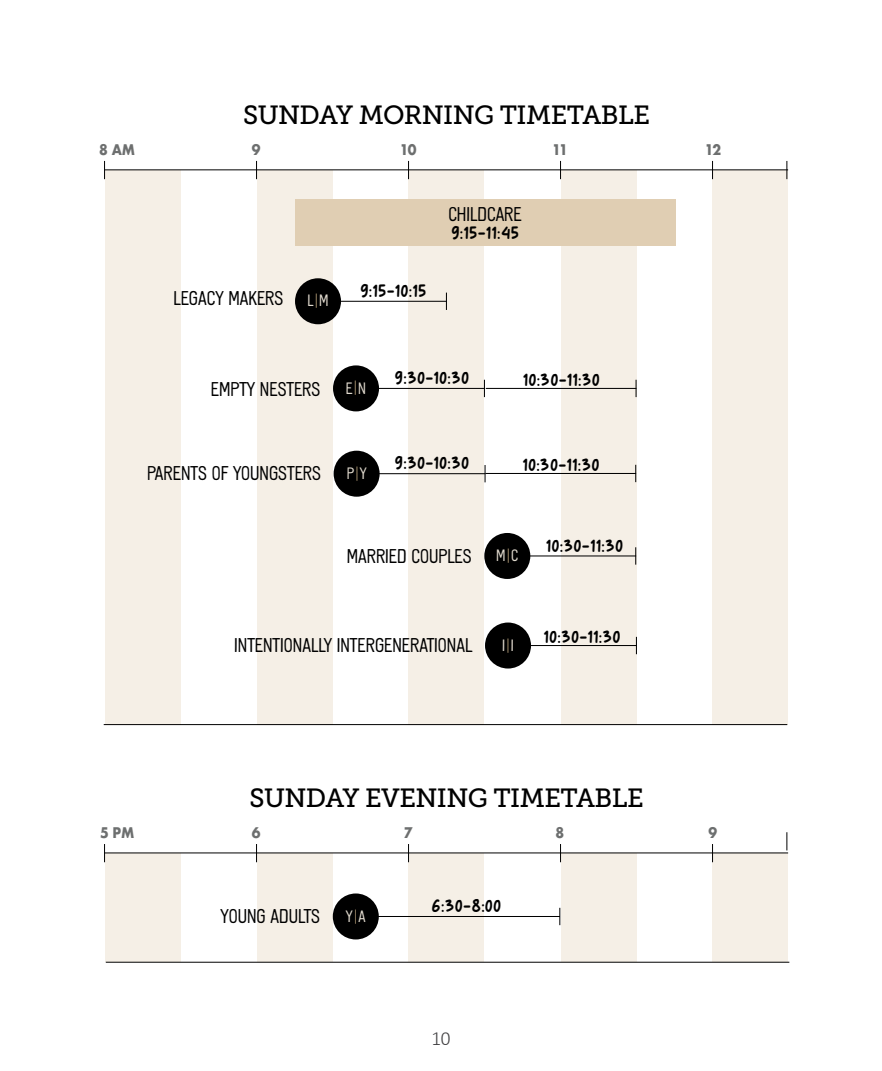
<style>
.page{position:relative;width:882px;height:1071px;background:#fff}
.page>*{position:absolute;margin:0;border:0;box-sizing:border-box;transform-origin:0 0}
.t1{font:26.25px "Museo Slab 500";letter-spacing:-.02em;color:#000}
.t2{font:300 20.12px "Calibri";color:#414042;scale:.95 1}
.t3{font:300 19.95px "BN Canteen";color:#000}
.t4{font:19.95px "Ayamikan";letter-spacing:.05em;color:#000;scale:.9 1}
.t5{font:300 16.45px "BN Canteen";color:#e1dace}
.t6{font:700 14.35px "Futura";letter-spacing:-.06em;color:#6d6f6f;scale:.9 1}
.s1{font-size:16.45px;color:#e1dace}
.s2{font-family:"Calibri";font-size:16.28px;color:#ceb489}
</style>
<div class="page">
<div style="left:106px;top:170px;width:75px;height:555px;background:#f5efe6"></div>
<div style="left:257px;top:170px;width:76px;height:555px;background:#f5efe6"></div>
<div style="left:409px;top:170px;width:75px;height:555px;background:#f5efe6"></div>
<div style="left:561px;top:170px;width:76px;height:555px;background:#f5efe6"></div>
<div style="left:712px;top:170px;width:75px;height:555px;background:#f5efe6"></div>
<hr style="left:105px;top:169px;width:683px;height:1px;background:#000">
<svg style="left:104px;top:161px;width:1px;height:18px"></svg>
<svg style="left:408px;top:161px;width:1px;height:18px"></svg>
<svg style="left:256px;top:161px;width:1px;height:18px"></svg>
<svg style="left:786px;top:161px;width:1px;height:18px"></svg>
<svg style="left:560px;top:161px;width:1px;height:18px"></svg>
<svg style="left:712px;top:161px;width:1px;height:18px"></svg>
<hr style="left:296px;top:301px;width:151px;height:1px;background:#000">
<svg style="left:446px;top:293px;width:1px;height:17px"></svg>
<div style="left:295px;top:278px;width:46px;height:46px;background:#000;border-radius:50%"></div>
<hr style="left:485px;top:555px;width:151px;height:1px;background:#000">
<svg style="left:635px;top:547px;width:1px;height:18px"></svg>
<div style="left:484px;top:533px;width:46px;height:46px;background:#000;border-radius:50%"></div>
<hr style="left:486px;top:645px;width:151px;height:1px;background:#000">
<svg style="left:636px;top:637px;width:1px;height:17px"></svg>
<div style="left:485px;top:623px;width:46px;height:46px;background:#000;border-radius:50%"></div>
<hr style="left:334px;top:388px;width:151px;height:1px;background:#000">
<svg style="left:484px;top:380px;width:1px;height:17px"></svg>
<div style="left:333px;top:365px;width:46px;height:46px;background:#000;border-radius:50%"></div>
<hr style="left:486px;top:388px;width:150px;height:1px;background:#000">
<svg style="left:636px;top:380px;width:1px;height:17px"></svg>
<hr style="left:335px;top:473px;width:150px;height:1px;background:#000">
<svg style="left:485px;top:465px;width:1px;height:17px"></svg>
<div style="left:334px;top:451px;width:46px;height:46px;background:#000;border-radius:50%"></div>
<hr style="left:485px;top:473px;width:151px;height:1px;background:#000">
<svg style="left:635px;top:465px;width:1px;height:17px"></svg>
<div style="left:106px;top:853px;width:75px;height:109px;background:#f5efe6"></div>
<div style="left:257px;top:853px;width:76px;height:109px;background:#f5efe6"></div>
<div style="left:409px;top:853px;width:75px;height:109px;background:#f5efe6"></div>
<div style="left:561px;top:853px;width:76px;height:109px;background:#f5efe6"></div>
<div style="left:712px;top:853px;width:75px;height:109px;background:#f5efe6"></div>
<hr style="left:105px;top:853px;width:683px;height:1px;background:#000">
<svg style="left:104px;top:844px;width:1px;height:18px"></svg>
<svg style="left:408px;top:844px;width:1px;height:18px"></svg>
<svg style="left:256px;top:844px;width:1px;height:18px"></svg>
<svg style="left:786px;top:832px;width:1px;height:18px"></svg>
<svg style="left:560px;top:844px;width:1px;height:18px"></svg>
<svg style="left:712px;top:844px;width:1px;height:18px"></svg>
<hr style="left:334px;top:916px;width:226px;height:1px;background:#000">
<svg style="left:559px;top:908px;width:1px;height:17px"></svg>
<div style="left:333px;top:893px;width:46px;height:46px;background:#000;border-radius:50%"></div>
<hr style="left:104px;top:724px;width:683px;height:1px;background:#000">
<hr style="left:106px;top:962px;width:683px;height:1px;background:#000">
<div style="left:295px;top:200px;width:380px;height:46px;background:#e0ceb3"></div>
<h1 class="t1" style="left:243px;top:100px;width:408px">SUNDAY MORNING TIMETABLE</h1>
<p class="t6" style="left:99px;top:139px;width:41px">8 AM</p>
<p class="t6" style="left:252px;top:139px;width:11px">9</p>
<p class="t6" style="left:400px;top:139px;width:20px">10</p>
<p class="t6" style="left:552px;top:139px;width:19px">11</p>
<p class="t6" style="left:705px;top:139px;width:20px">12</p>
<p class="t3" style="left:174px;top:289px;width:156px">LEGACY MAKERS <span class="s1">L</span><span class="s2">|</span><span class="s1">M</span></p>
<p class="t4" style="left:360px;top:282px;width:75px">9:15-10:15</p>
<p class="t3" style="left:448px;top:205px;width:75px">CHILDCARE</p>
<p class="t4" style="left:451px;top:223px;width:76px">9:15-11:45</p>
<p class="t3" style="left:211px;top:380px;width:111px">EMPTY NESTERS</p>
<p class="t5" style="left:346px;top:381px;width:22px">E<span class="s2">|</span>N</p>
<p class="t3" style="left:147px;top:464px;width:175px">PARENTS OF YOUNGSTERS</p>
<p class="t5" style="left:347px;top:466px;width:21px">P<span class="s2">|</span>Y</p>
<p class="t4" style="left:395px;top:369px;width:84px">9:30-10:30</p>
<p class="t4" style="left:523px;top:370px;width:87px">10:30-11:30</p>
<p class="t4" style="left:395px;top:454px;width:84px">9:30-10:30</p>
<p class="t4" style="left:523px;top:455px;width:87px">10:30-11:30</p>
<p class="t3" style="left:347px;top:547px;width:173px">MARRIED COUPLES <span class="s1">M</span><span class="s2">|</span><span class="s1">C</span></p>
<p class="t4" style="left:546px;top:536px;width:87px">10:30-11:30</p>
<p class="t3" style="left:234px;top:636px;width:240px">INTENTIONALLY INTERGENERATIONAL</p>
<p class="t5" style="left:502px;top:638px;width:13px">I<span class="s2">|</span>I</p>
<p class="t4" style="left:544px;top:627px;width:87px">10:30-11:30</p>
<h1 class="t1" style="left:249px;top:783px;width:396px">SUNDAY EVENING TIMETABLE</h1>
<p class="t6" style="left:100px;top:822px;width:40px">5 PM</p>
<p class="t6" style="left:252px;top:822px;width:11px">6</p>
<p class="t6" style="left:404px;top:822px;width:11px">7</p>
<p class="t6" style="left:556px;top:822px;width:11px">8</p>
<p class="t6" style="left:709px;top:822px;width:11px">9</p>
<p class="t3" style="left:221px;top:907px;width:101px">YOUNG ADULTS</p>
<p class="t5" style="left:346px;top:909px;width:21px">Y<span class="s2">|</span>A</p>
<p class="t4" style="left:432px;top:897px;width:79px">6:30-8:00</p>
<p class="t2" style="left:432px;top:1026px;width:22px">10</p>
</div>
